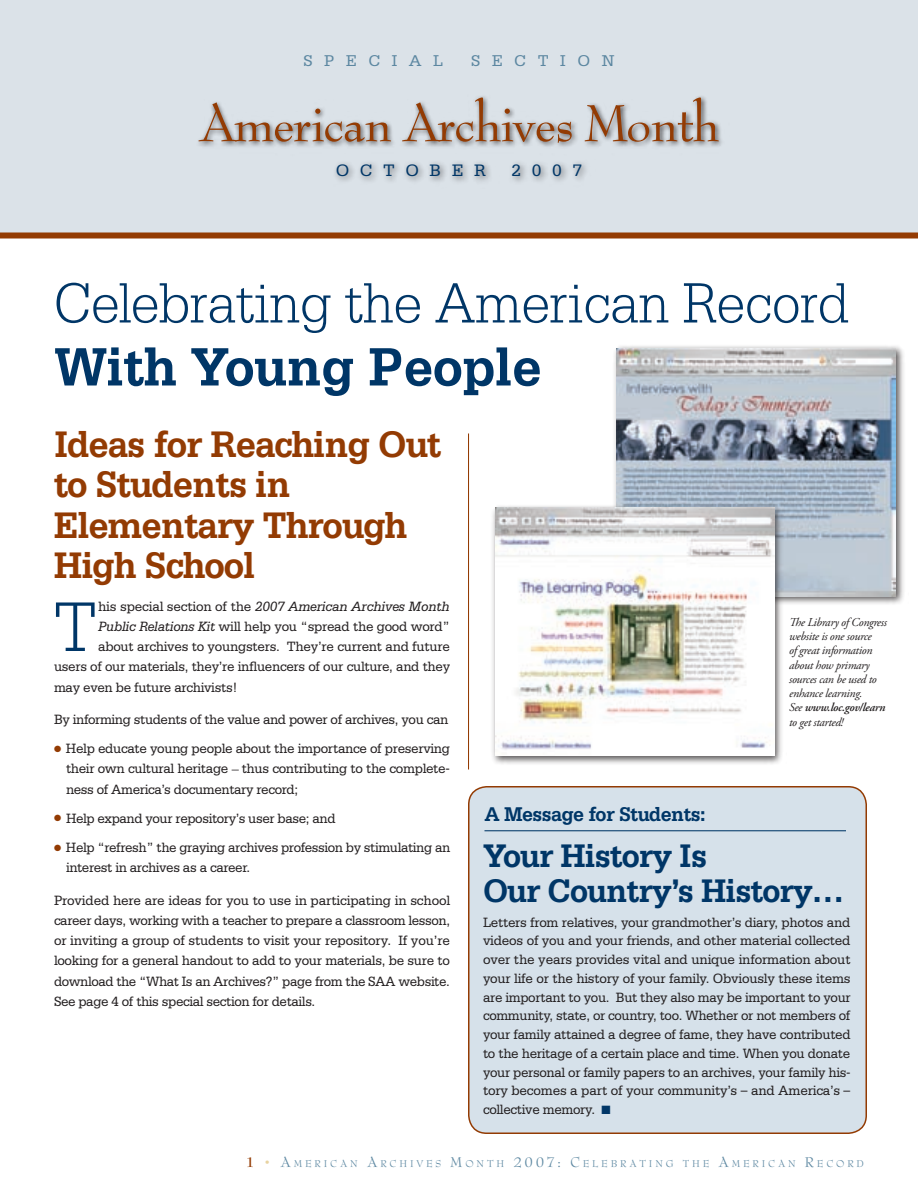
<style>
.page{position:relative;width:918px;height:1188px;background:#fff}
.page>*{position:absolute;margin:0;border:0;box-sizing:border-box;transform-origin:0 0}
.t1{font:300 74.1px "Serifa";color:#003667;scale:.94 1}
.t2{font:300 60px "Serifa";letter-spacing:-.01em;color:#003667;scale:.94 1}
.t3{font:700 57px "Serifa";letter-spacing:-.015em;color:#003667;scale:.94 1}
.t4{font:56.55px "Bernhard Modern Std";letter-spacing:-.025em;color:#933b03}
.t5{font:700 39px/40.5px "Serifa";letter-spacing:-.03em;color:#933b03;scale:.94 1}
.t6{font:700 34.5px/34.5px "Serifa";letter-spacing:-.03em;color:#003667;scale:.94 1}
.t7{font:700 21px "Serifa";letter-spacing:-.03em;color:#003667;scale:.94 1}
.t8{font:17.55px "Serifa";letter-spacing:.6em;color:#003667}
.t9{font:16.5px "Serifa";letter-spacing:.7em;color:#5c87a1}
.t10{font:14.25px/18.8px "Serifa";letter-spacing:-.025em;color:#231f20;text-align:justify;scale:.94 1}
.t11{font:14.25px/20.2px "Serifa";letter-spacing:-.025em;color:#231f20;scale:.95 1}
.t12{font:italic 14.25px "Serifa";letter-spacing:-.015em;color:#231f20;scale:.95 1}
.t13{font:italic 12px/14.2px "Adobe Garamond Pro";letter-spacing:-.025em;color:#231f20}
.t14{font:10.8px "Bernhard Modern Std";letter-spacing:.265em;color:#5c87a1}
.s1{font-style:normal}
.s2{font-style:italic}
.s3{color:#933b03}
.s4{font-family:"Adobe Garamond Pro"}
.s5{font-weight:600}
.s6{color:#003667}
.s7{font-weight:700;font-size:15.3px;color:#933b03}
.s8{font-size:15.3px;color:#e8d3a1}
.s9{font-size:15.3px}
</style>
<div class="page">
<div style="left:0;top:0;width:918px;height:236px;background:#dbe2e8"></div>
<div style="left:195px;top:94px;width:637px;height:88px;background:#231f20;opacity:.75"></div>
<div style="left:332px;top:159px;width:544px;height:48px;background:#231f20;opacity:.75"></div>
<div style="left:0;top:232px;width:918px;height:6px;background:#933b03"></div>
<hr style="left:468px;top:434px;width:1px;height:336px;background:#933b03">
<div style="left:469px;top:787px;width:397px;height:346px;background:#d6e1ea;border-radius:18px"></div>
<div style="left:468px;top:786px;width:399px;height:348px;border:2px solid #933b03;border-radius:18px"></div>
<hr style="left:484px;top:830px;width:362px;height:1px;background:#003667">
<div style="left:612px;top:343px;width:299px;height:269px;background:#231f20;opacity:.75"></div>
<img style="left:616px;top:348px;width:280px;height:248px">
<div style="left:490px;top:503px;width:299px;height:268px;background:#231f20;opacity:.75"></div>
<img style="left:495px;top:508px;width:279px;height:248px">
<p class="t9" style="left:303px;top:52px;width:141px">Specia l</p>
<p class="t9" style="left:471px;top:52px;width:145px">Section</p>
<h3 class="t4" style="left:198px;top:93px;width:523px">American Archives Month</h3>
<p class="t8" style="left:336px;top:161px;width:151px">O ctober</p>
<p class="t8" style="left:512px;top:161px;width:72px">2007</p>
<h2 class="t2" style="left:54px;top:269px;width:848px">Celebrating the American Record</h2>
<h3 class="t3" style="left:54px;top:333px;width:520px">With Young People</h3>
<h3 class="t5" style="left:54px;top:424px;width:414px">Ideas for Reaching Out to Students in<br>Elementary Through<br>High School</h3>
<h1 class="t1" style="left:54px;top:585px;width:47px">T</h1>
<p class="t12" style="left:98px;top:598px;width:372px"><span class="s1">his special section of the</span> 2007 American Archives Month</p>
<p class="t10" style="left:98px;top:617px;width:376px"><span class="s2">Public Relations Kit</span> will help you “spread the good word”</p>
<p class="t10" style="left:98px;top:637px;width:376px">about archives to youngsters. They’re current and future</p>
<p class="t10" style="left:54px;top:657px;width:423px">users of our materials, they’re influencers of our culture, and they</p>
<p class="t10" style="left:54px;top:678px;width:197px">may even be future archivists!</p>
<p class="t10" style="left:54px;top:710px;width:421px">By informing students of the value and power of archives, you can</p>
<p class="t10" style="left:66px;top:738px;width:410px;line-height:20.2px;text-indent:-12px"><span class="s3">●</span> Help educate young people about the importance of preserving their own cultural heritage <span class="s4">–</span> thus contributing to the complete&shy;ness of America’s documentary record;</p>
<p class="t10" style="left:54px;top:809px;width:301px"><span class="s3">●</span> Help expand your repository’s user base; and</p>
<p class="t10" style="left:66px;top:837px;width:410px;line-height:20.2px;text-indent:-12px"><span class="s3">●</span> Help “refresh” the graying archives profession by stimulating an interest in archives as a career.</p>
<p class="t11" style="left:54px;top:890px;width:419px">Provided here are ideas for you to use in participating in school career days, working with a teacher to prepare a classroom lesson, or inviting a group of students to visit your repository. If you’re looking for a general handout to add to your materials, be sure to download the “What Is an Archives?” page from the SAA website.<br>See page 4 of this special section for details.</p>
<h3 class="t7" style="left:484px;top:802px;width:237px">A Message for Students:</h3>
<p class="t13" style="left:789px;top:615px;width:99px">The Library of Congress website is one source<br>of great information about how primary sources can be used to enhance learning.<br>See <span class="s5">www.loc.gov/learn </span>to get started!</p>
<h3 class="t6" style="left:483px;top:839px;width:386px">Your History Is<br>Our Country’s History…</h3>
<p class="t10" style="left:483px;top:913px;width:393px">Letters from relatives, your grandmother’s diary, photos and videos of you and your friends, and other material collected over the years provides vital and unique information about your life or the history of your family. Obviously these items are important to you. But they also may be important to your community, state, or country, too. Whether or not members of your family attained a degree of fame, they have contributed to the heritage of a certain place and time. When you donate your personal or family papers to an archives, your family his&shy;tory becomes a part of your community’s – and America’s – collective memory. <span class="s6">■</span></p>
<p class="t14" style="left:246px;top:1158px;width:620px"><span class="s7">1</span> <span class="s8">•</span> <span class="s9">A</span>MERICAN <span class="s9">A</span>RCHIVES <span class="s9">M</span>ONTH <span class="s9">2007: C</span> ELEBRATING THE <span class="s9">A</span>MERICAN <span class="s9">R</span>ECORD</p>
</div>
